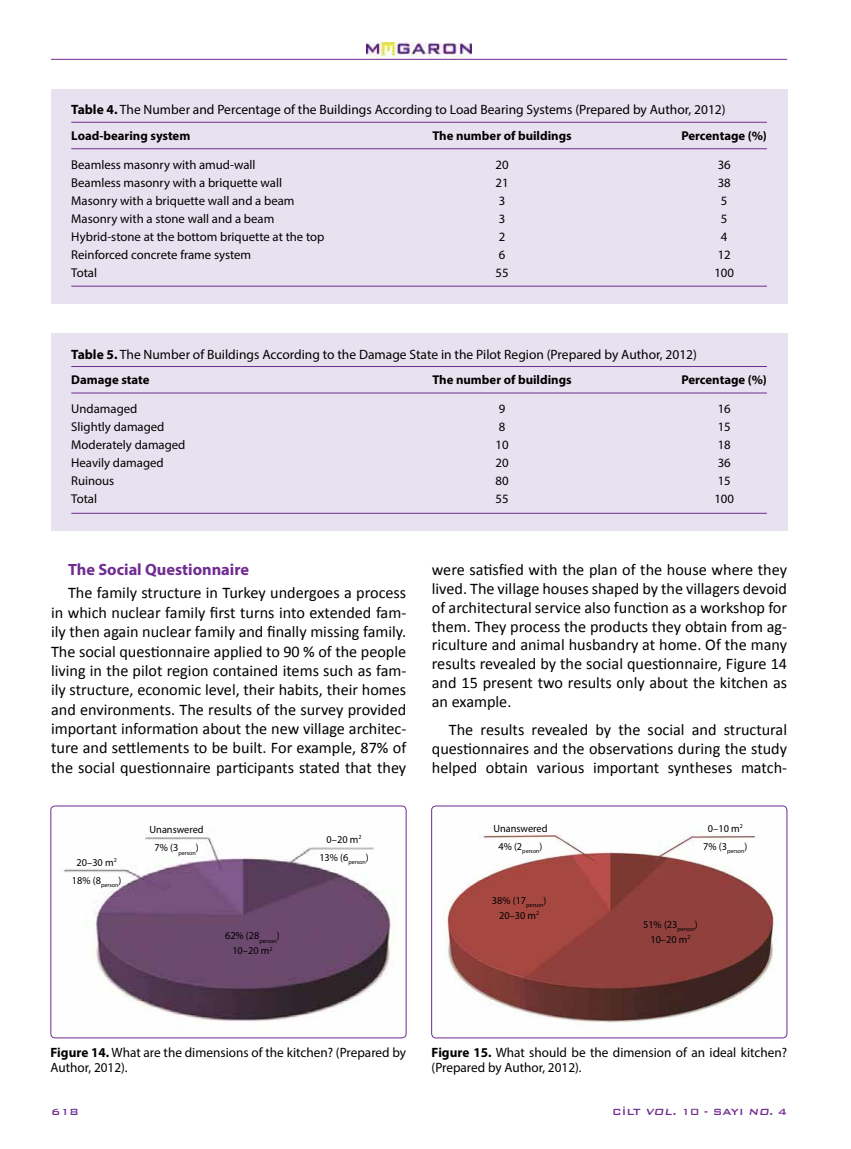
<style>
.page{position:relative;width:851px;height:1149px;background:#fff}
.page>*{position:absolute;margin:0;border:0;box-sizing:border-box;transform-origin:0 0}
.t1{font:700 16.35px "Myriad Pro";color:#6f2c91}
.t2{font:16.2px/19.4px "Calibri";color:#000;text-align:justify}
.t3{font:13.5px/15px "Myriad Pro";color:#000}
.t4{font:12.75px "Myriad Pro";color:#000}
.t5{font:700 12.75px "Myriad Pro";color:#000}
.t6{font:500 12px "Bank Gothic BT";color:#6f2c91}
.t7{font:10.5px/15px "Myriad Pro";color:#000;text-align:center}
.t8{font:6.15px "Myriad Pro";color:#000}
.s1{font-weight:700}
.s2{font-style:italic}
</style>
<div class="page">
<div style="left:51px;top:89px;width:736px;height:215px;background:#e8e1f0"></div>
<hr style="left:71px;top:122px;width:695px;height:1px;background:#6f2c91">
<hr style="left:71px;top:148px;width:695px;height:1px;background:#6f2c91">
<hr style="left:71px;top:286px;width:695px;height:1px;background:#6f2c91">
<div style="left:51px;top:333px;width:736px;height:197px;background:#e8e1f0"></div>
<hr style="left:71px;top:366px;width:695px;height:1px;background:#6f2c91">
<hr style="left:71px;top:392px;width:695px;height:1px;background:#6f2c91">
<hr style="left:71px;top:513px;width:695px;height:1px;background:#6f2c91">
<img style="left:433px;top:807px;width:344px;height:217px">
<div style="left:431px;top:805px;width:356px;height:232px;border:1px solid #6f2c91;border-radius:4px"></div>
<img style="left:51px;top:806px;width:355px;height:231px">
<div style="left:51px;top:805px;width:355px;height:232px;border:1px solid #6f2c91;border-radius:4px"></div>
<img style="left:367px;top:43px;width:104px;height:16px">
<hr style="left:51px;top:59px;width:736px;height:1px;background:#6f2c91">
<p class="t3" style="left:71px;top:102px;width:655px"><span class="s1">Table 4.</span> The Number and Percentage of the Buildings According to Load Bearing Systems (Prepared by Author, 2012)</p>
<p class="t5" style="left:71px;top:127px;width:121px">Load-bearing system</p>
<p class="t5" style="left:432px;top:127px;width:141px">The number of buildings</p>
<p class="t5" style="left:681px;top:127px;width:87px">Percentage (%)</p>
<p class="t4" style="left:71px;top:156px;width:186px">Beamless masonry with amud-wall</p>
<p class="t4" style="left:495px;top:156px;width:15px">20</p>
<p class="t4" style="left:717px;top:156px;width:15px">36</p>
<p class="t4" style="left:71px;top:174px;width:212px">Beamless masonry with a briquette wall</p>
<p class="t4" style="left:495px;top:174px;width:15px">21</p>
<p class="t4" style="left:717px;top:174px;width:15px">38</p>
<p class="t4" style="left:71px;top:192px;width:225px">Masonry with a briquette wall and a beam</p>
<p class="t4" style="left:498px;top:192px;width:8px">3</p>
<p class="t4" style="left:720px;top:192px;width:8px">5</p>
<p class="t4" style="left:71px;top:210px;width:204px">Masonry with a stone wall and a beam</p>
<p class="t4" style="left:498px;top:210px;width:8px">3</p>
<p class="t4" style="left:720px;top:210px;width:8px">5</p>
<p class="t4" style="left:71px;top:228px;width:255px">Hybrid-stone at the bottom briquette at the top</p>
<p class="t4" style="left:498px;top:228px;width:8px">2</p>
<p class="t4" style="left:720px;top:228px;width:8px">4</p>
<p class="t4" style="left:71px;top:246px;width:181px">Reinforced concrete frame system</p>
<p class="t4" style="left:498px;top:246px;width:8px">6</p>
<p class="t4" style="left:717px;top:246px;width:15px">12</p>
<p class="t4" style="left:71px;top:264px;width:27px">Total</p>
<p class="t4" style="left:495px;top:264px;width:15px">55</p>
<p class="t4" style="left:714px;top:264px;width:21px">100</p>
<p class="t3" style="left:71px;top:346px;width:627px"><span class="s1">Table 5.</span> The Number of Buildings According to the Damage State in the Pilot Region (Prepared by Author, 2012)</p>
<p class="t5" style="left:71px;top:371px;width:80px">Damage state</p>
<p class="t5" style="left:432px;top:371px;width:141px">The number of buildings</p>
<p class="t5" style="left:681px;top:371px;width:87px">Percentage (%)</p>
<p class="t4" style="left:71px;top:400px;width:68px">Undamaged</p>
<p class="t4" style="left:498px;top:400px;width:8px">9</p>
<p class="t4" style="left:717px;top:400px;width:15px">16</p>
<p class="t4" style="left:71px;top:418px;width:95px">Slightly damaged</p>
<p class="t4" style="left:498px;top:418px;width:8px">8</p>
<p class="t4" style="left:717px;top:418px;width:15px">15</p>
<p class="t4" style="left:71px;top:436px;width:116px">Moderately damaged</p>
<p class="t4" style="left:495px;top:436px;width:15px">10</p>
<p class="t4" style="left:717px;top:436px;width:15px">18</p>
<p class="t4" style="left:71px;top:454px;width:94px">Heavily damaged</p>
<p class="t4" style="left:495px;top:454px;width:15px">20</p>
<p class="t4" style="left:717px;top:454px;width:15px">36</p>
<p class="t4" style="left:71px;top:472px;width:45px">Ruinous</p>
<p class="t4" style="left:495px;top:472px;width:15px">80</p>
<p class="t4" style="left:717px;top:472px;width:15px">15</p>
<p class="t4" style="left:71px;top:490px;width:27px">Total</p>
<p class="t4" style="left:495px;top:490px;width:15px">55</p>
<p class="t4" style="left:714px;top:490px;width:21px">100</p>
<p class="t1" style="left:68px;top:558px;width:182px">The Social Questionnaire</p>
<p class="t2" style="left:51px;top:582px;width:357px;text-indent:17px">The family structure in Turkey undergoes a process in which nuclear family first turns into extended fam&shy;ily then again nuclear family and finally missing family.<br>The social questionnaire applied to 90 % of the people living in the pilot region contained items such as fam&shy;ily structure, economic level, their habits, their homes and environments. The results of the survey provided important information about the new village architec&shy;ture and settlements to be built. For example, 87% of the social questionnaire participants stated that they</p>
<p class="t7" style="left:72px;top:852px;width:51px;line-height:18px">20–30 m<sup>2<br></sup>18% (8<sub>person</sub>)</p>
<p class="t7" style="left:150px;top:821px;width:55px">Unanswered</p>
<p class="t8" style="left:154px;top:848px;width:46px"><sup>7%</sup> <sup>(3</sup>person<sup>)</sup></p>
<p class="t7" style="left:225px;top:927px;width:56px">62% (28<sub>person</sub>)<br>10–20 m<sup>2</sup></p>
<p class="t7" style="left:319px;top:830px;width:51px;line-height:18px">0–20 m<sup>2<br></sup>13% (6<sub>person</sub>)</p>
<p class="t2" style="left:432px;top:559px;width:357px;line-height:18.9px">were satisfied with the plan of the house where they lived. The village houses shaped by the villagers devoid of architectural service also function as a workshop for them. They process the products they obtain from ag&shy;riculture and animal husbandry at home. Of the many results revealed by the social questionnaire, Figure 14 and 15 present two results only about the kitchen as an example.</p>
<p class="t2" style="left:432px;top:719px;width:357px;line-height:18.9px;text-indent:17px">The results revealed by the social and structural questionnaires and the observations during the study helped obtain various important syntheses match-</p>
<p class="t7" style="left:493px;top:820px;width:55px">Unanswered</p>
<p class="t8" style="left:498px;top:846px;width:46px"><sup>4%</sup> <sup>(2</sup>person<sup>)</sup></p>
<p class="t7" style="left:492px;top:892px;width:56px">38% (17<sub>person</sub>)<br>20–30 m<sup>2</sup></p>
<p class="t7" style="left:707px;top:820px;width:36px">0–10 m<sup>2</sup></p>
<p class="t8" style="left:703px;top:846px;width:46px"><sup>7%</sup> <sup>(3</sup>person<sup>)</sup></p>
<p class="t7" style="left:643px;top:916px;width:56px">51% (23<sub>person</sub>)<br>10–20 m<sup>2</sup></p>
<p class="t3" style="left:51px;top:1044px;width:357px"><span class="s1">Figure 14.</span> What are the dimensions of the kitchen? (Prepared by<br>Author, 2012).</p>
<p class="t3" style="left:431px;top:1044px;width:357px"><span class="s1">Figure 15.</span> What should be the dimension of an ideal kitchen? (Prepared by Author, 2012).</p>
<p class="t6" style="left:51px;top:1104px;width:29px">618</p>
<p class="t6" style="left:612px;top:1104px;width:176px">CİLT <span class="s2">VOL.</span> 10 - SAYI <span class="s2">NO.</span> 4</p>
</div>
